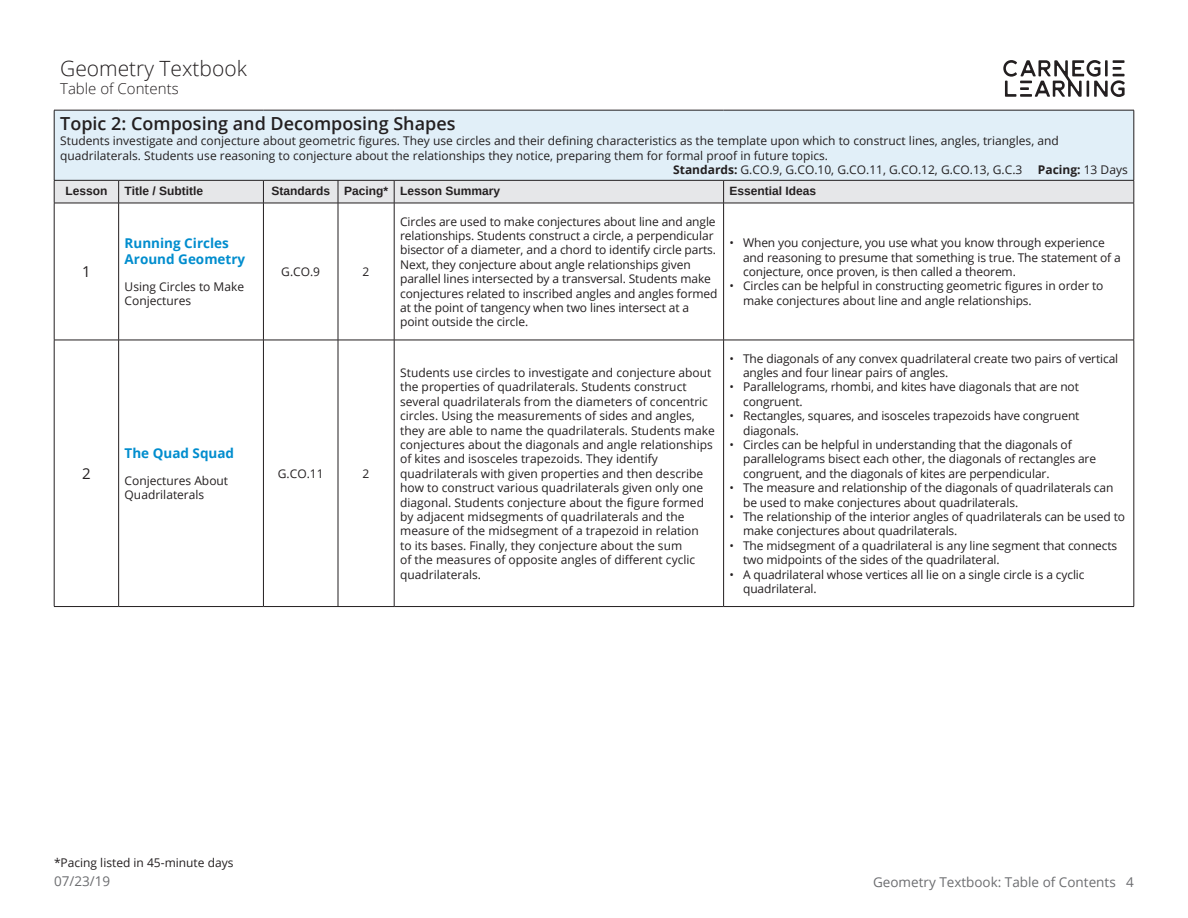
<style>
.page{position:relative;width:1188px;height:918px;background:#fff}
.page>*{position:absolute;margin:0;border:0;box-sizing:border-box;transform-origin:0 0}
.t1{font:300 21px "Open Sans";color:#231f20}
.t2{font:600 18px "Open Sans";color:#231f20}
.t3{font:300 15px "Open Sans";color:#231f20}
.t4{font:15px "Open Sans";color:#231f20}
.t5{font:13.5px "Open Sans";color:#6c6d70}
.t6{font:700 13.5px/16.2px "Open Sans";color:#008dce}
.t7{font:12px/14.4px "Open Sans";letter-spacing:-.01em;color:#231f20}
.t8{font:700 12px "Arimo";color:#231f20}
.t9{font:700 12px "Open Sans";color:#231f20}
.s1{font-weight:700}
.s2{font-weight:400}
</style>
<div class="page">
<div style="left:54px;top:110px;width:1080px;height:70px;background:#e1eff8"></div>
<hr style="left:54px;top:110px;width:65px;height:1px;background:#231f20">
<hr style="left:54px;top:110px;width:1px;height:70px;background:#231f20">
<hr style="left:119px;top:110px;width:144px;height:1px;background:#231f20">
<hr style="left:263px;top:110px;width:75px;height:1px;background:#231f20">
<hr style="left:338px;top:110px;width:56px;height:1px;background:#231f20">
<hr style="left:394px;top:110px;width:330px;height:1px;background:#231f20">
<hr style="left:724px;top:110px;width:410px;height:1px;background:#231f20">
<hr style="left:1134px;top:110px;width:1px;height:70px;background:#231f20">
<svg style="left:54px;top:180px;width:1081px;height:23px;background:#d9d9db"></svg>
<hr style="left:54px;top:203px;width:65px;height:1px;background:#231f20">
<hr style="left:54px;top:203px;width:1px;height:137px;background:#231f20">
<hr style="left:119px;top:203px;width:144px;height:1px;background:#231f20">
<hr style="left:118px;top:203px;width:1px;height:137px;background:#231f20">
<hr style="left:263px;top:203px;width:75px;height:1px;background:#231f20">
<hr style="left:263px;top:203px;width:1px;height:137px;background:#231f20">
<hr style="left:338px;top:203px;width:56px;height:1px;background:#231f20">
<hr style="left:338px;top:203px;width:1px;height:137px;background:#231f20">
<hr style="left:394px;top:203px;width:330px;height:1px;background:#231f20">
<hr style="left:394px;top:203px;width:1px;height:137px;background:#231f20">
<hr style="left:724px;top:203px;width:410px;height:1px;background:#231f20">
<hr style="left:723px;top:203px;width:1px;height:137px;background:#231f20">
<hr style="left:1134px;top:203px;width:1px;height:137px;background:#231f20">
<hr style="left:54px;top:340px;width:65px;height:1px;background:#231f20">
<hr style="left:54px;top:340px;width:1px;height:266px;background:#231f20">
<hr style="left:119px;top:340px;width:144px;height:1px;background:#231f20">
<hr style="left:118px;top:340px;width:1px;height:266px;background:#231f20">
<hr style="left:263px;top:340px;width:75px;height:1px;background:#231f20">
<hr style="left:263px;top:340px;width:1px;height:266px;background:#231f20">
<hr style="left:338px;top:340px;width:56px;height:1px;background:#231f20">
<hr style="left:338px;top:340px;width:1px;height:266px;background:#231f20">
<hr style="left:394px;top:340px;width:330px;height:1px;background:#231f20">
<hr style="left:394px;top:340px;width:1px;height:266px;background:#231f20">
<hr style="left:724px;top:340px;width:410px;height:1px;background:#231f20">
<hr style="left:723px;top:340px;width:1px;height:266px;background:#231f20">
<hr style="left:1134px;top:340px;width:1px;height:266px;background:#231f20">
<hr style="left:54px;top:606px;width:65px;height:1px;background:#231f20">
<hr style="left:119px;top:606px;width:144px;height:1px;background:#231f20">
<hr style="left:263px;top:606px;width:75px;height:1px;background:#231f20">
<hr style="left:338px;top:606px;width:56px;height:1px;background:#231f20">
<hr style="left:394px;top:606px;width:330px;height:1px;background:#231f20">
<hr style="left:724px;top:606px;width:410px;height:1px;background:#231f20">
<svg style="left:1003px;top:60px;width:122px;height:37px"></svg>
<h1 class="t1" style="left:60px;top:54px;width:188px">Geometry Textbook</h1>
<p class="t3" style="left:60px;top:78px;width:120px">Table of Contents</p>
<h2 class="t2" style="left:60px;top:111px;width:397px">Topic 2: Composing and Decomposing Shapes</h2>
<p class="t7" style="left:60px;top:133px;width:1000px">Students investigate and conjecture about geometric figures. They use circles and their defining characteristics as the template upon which to construct lines, angles, triangles, and</p>
<p class="t7" style="left:60px;top:148px;width:769px">quadrilaterals. Students use reasoning to conjecture about the relationships they notice, preparing them for formal proof in future topics.</p>
<p class="t7" style="left:673px;top:162px;width:351px"><span class="s1">Standards:</span> G.CO.9, G.CO.10, G.CO.11, G.CO.12, G.CO.13, G.C.3</p>
<p class="t9" style="left:1038px;top:162px;width:91px">Pacing: <span class="s2">13 Days</span></p>
<p class="t8" style="left:65px;top:183px;width:44px">Lesson</p>
<p class="t8" style="left:125px;top:183px;width:80px">Title / Subtitle</p>
<p class="t8" style="left:271px;top:183px;width:230px">Standards Pacing* Lesson Summary</p>
<p class="t8" style="left:730px;top:183px;width:88px">Essential Ideas</p>
<p class="t4" style="left:82px;top:261px;width:10px">1</p>
<p class="t4" style="left:82px;top:463px;width:10px">2</p>
<p class="t6" style="left:125px;top:234px;width:122px">Running Circles<br>Around Geometry</p>
<p class="t7" style="left:125px;top:279px;width:121px">Using Circles to Make<br>Conjectures</p>
<p class="t6" style="left:125px;top:444px;width:111px">The Quad Squad</p>
<p class="t7" style="left:125px;top:473px;width:105px">Conjectures About<br>Quadrilaterals</p>
<p class="t7" style="left:281px;top:264px;width:40px">G.CO.9</p>
<p class="t7" style="left:363px;top:264px;width:8px">2</p>
<p class="t7" style="left:278px;top:466px;width:47px">G.CO.11</p>
<p class="t7" style="left:363px;top:466px;width:8px">2</p>
<p class="t7" style="left:400px;top:214px;width:319px">Circles are used to make conjectures about line and angle relationships. Students construct a circle, a perpendicular bisector of a diameter, and a chord to identify circle parts.<br>Next, they conjecture about angle relationships given parallel lines intersected by a transversal. Students make conjectures related to inscribed angles and angles formed at the point of tangency when two lines intersect at a point outside the circle.</p>
<p class="t7" style="left:400px;top:365px;width:316px">Students use circles to investigate and conjecture about the properties of quadrilaterals. Students construct several quadrilaterals from the diameters of concentric circles. Using the measurements of sides and angles, they are able to name the quadrilaterals. Students make conjectures about the diagonals and angle relationships of kites and isosceles trapezoids. They identify quadrilaterals with given properties and then describe how to construct various quadrilaterals given only one diagonal. Students conjecture about the figure formed by adjacent midsegments of quadrilaterals and the measure of the midsegment of a trapezoid in relation<br>to its bases. Finally, they conjecture about the sum<br>of the measures of opposite angles of different cyclic quadrilaterals.</p>
<p class="t7" style="left:743px;top:235px;width:379px;text-indent:-14px">• When you conjecture, you use what you know through experience and reasoning to presume that something is true. The statement of a conjecture, once proven, is then called a theorem.</p>
<p class="t7" style="left:743px;top:279px;width:362px;text-indent:-14px">• Circles can be helpful in constructing geometric figures in order to make conjectures about line and angle relationships.</p>
<p class="t7" style="left:743px;top:351px;width:377px;text-indent:-14px">• The diagonals of any convex quadrilateral create two pairs of vertical angles and four linear pairs of angles.</p>
<p class="t7" style="left:743px;top:380px;width:337px;text-indent:-14px">• Parallelograms, rhombi, and kites have diagonals that are not congruent.</p>
<p class="t7" style="left:743px;top:408px;width:338px;text-indent:-14px">• Rectangles, squares, and isosceles trapezoids have congruent diagonals.</p>
<p class="t7" style="left:743px;top:437px;width:355px;text-indent:-14px">• Circles can be helpful in understanding that the diagonals of parallelograms bisect each other, the diagonals of rectangles are congruent, and the diagonals of kites are perpendicular.</p>
<p class="t7" style="left:743px;top:480px;width:372px;text-indent:-14px">• The measure and relationship of the diagonals of quadrilaterals can be used to make conjectures about quadrilaterals.</p>
<p class="t7" style="left:743px;top:509px;width:383px;text-indent:-14px">• The relationship of the interior angles of quadrilaterals can be used to make conjectures about quadrilaterals.</p>
<p class="t7" style="left:743px;top:538px;width:376px;text-indent:-14px">• The midsegment of a quadrilateral is any line segment that connects two midpoints of the sides of the quadrilateral.</p>
<p class="t7" style="left:743px;top:567px;width:343px;text-indent:-14px">• A quadrilateral whose vertices all lie on a single circle is a cyclic quadrilateral.</p>
<p class="t7" style="left:54px;top:855px;width:181px">*Pacing listed in 45-minute days</p>
<p class="t5" style="left:54px;top:872px;width:58px">07/23/19</p>
<p class="t5" style="left:873px;top:872px;width:262px">Geometry Textbook: Table of Contents 4</p>
</div>
